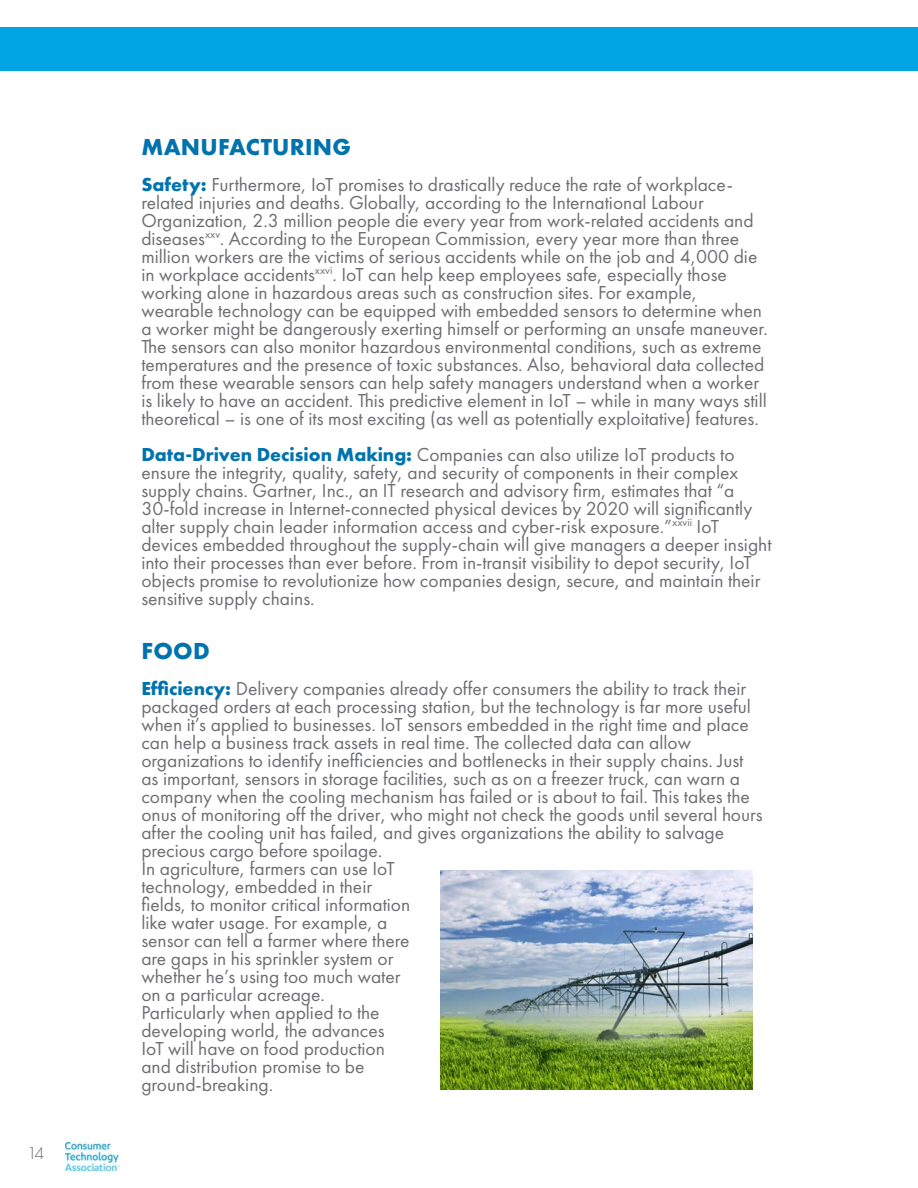
<style>
.page{position:relative;width:918px;height:1188px;background:#fff}
.page>*{position:absolute;margin:0;border:0;box-sizing:border-box;transform-origin:0 0}
.t1{font:700 24px "Futura PT";letter-spacing:.01em;color:#0073ae}
.t2{font:19.5px/18px "Futura PT";color:#6d6e71}
.t3{font:300 18px "Futura PT";color:#6d6e71}
.s1{font-weight:700;color:#0073ae}
</style>
<div class="page">
<img style="left:66px;top:1143px;width:53px;height:27px">
<img style="left:441px;top:870px;width:312px;height:220px">
<div style="left:0;top:27px;width:918px;height:43px;background:#00a4e3"></div>
<p class="t3" style="left:27px;top:1143px;width:19px">14</p>
<p class="t1" style="left:141px;top:131px;width:211px">MANUFACTURING</p>
<p class="t2" style="left:141px;top:175px;width:628px"><span class="s1">Safety:</span> Furthermore, IoT promises to drastically reduce the rate of workplace&shy;related injuries and deaths. Globally, according to the International Labour Organization, 2.3 million people die every year from work-related accidents and diseases<sup>xxv</sup>. According to the European Commission, every year more than three million workers are the victims of serious accidents while on the job and 4,000 die in workplace accidents<sup>xxvi</sup>. IoT can help keep employees safe, especially those working alone in hazardous areas such as construction sites. For example, wearable technology can be equipped with embedded sensors to determine when a worker might be dangerously exerting himself or performing an unsafe maneuver.<br>The sensors can also monitor hazardous environmental conditions, such as extreme temperatures and the presence of toxic substances. Also, behavioral data collected from these wearable sensors can help safety managers understand when a worker is likely to have an accident. This predictive element in IoT – while in many ways still theoretical – is one of its most exciting (as well as potentially exploitative) features.</p>
<p class="t2" style="left:141px;top:445px;width:632px"><span class="s1">Data-Driven Decision Making:</span> Companies can also utilize IoT products to ensure the integrity, quality, safety, and security of components in their complex supply chains. Gartner, Inc., an IT research and advisory firm, estimates that “a 30-fold increase in Internet-connected physical devices by 2020 will significantly alter supply chain leader information access and cyber-risk exposure.”<sup>xxvii</sup> IoT devices embedded throughout the supply-chain will give managers a deeper insight into their processes than ever before. From in-transit visibility to depot security, IoT objects promise to revolutionize how companies design, secure, and maintain their sensitive supply chains.</p>
<p class="t1" style="left:141px;top:635px;width:70px">FOOD</p>
<p class="t2" style="left:141px;top:679px;width:623px"><span class="s1">Efficiency:</span> Delivery companies already offer consumers the ability to track their packaged orders at each processing station, but the technology is far more useful when it’s applied to businesses. IoT sensors embedded in the right time and place can help a business track assets in real time. The collected data can allow organizations to identify inefficiencies and bottlenecks in their supply chains. Just as important, sensors in storage facilities, such as on a freezer truck, can warn a company when the cooling mechanism has failed or is about to fail. This takes the onus of monitoring off the driver, who might not check the goods until several hours after the cooling unit has failed, and gives organizations the ability to salvage precious cargo before spoilage.<br>In agriculture, farmers can use IoT<br>technology, embedded in their<br>fields, to monitor critical information<br>like water usage. For example, a<br>sensor can tell a farmer where there<br>are gaps in his sprinkler system or<br>whether he’s using too much water<br>on a particular acreage.<br>Particularly when applied to the<br>developing world, the advances<br>IoT will have on food production<br>and distribution promise to be<br>ground-breaking.</p>
</div>
